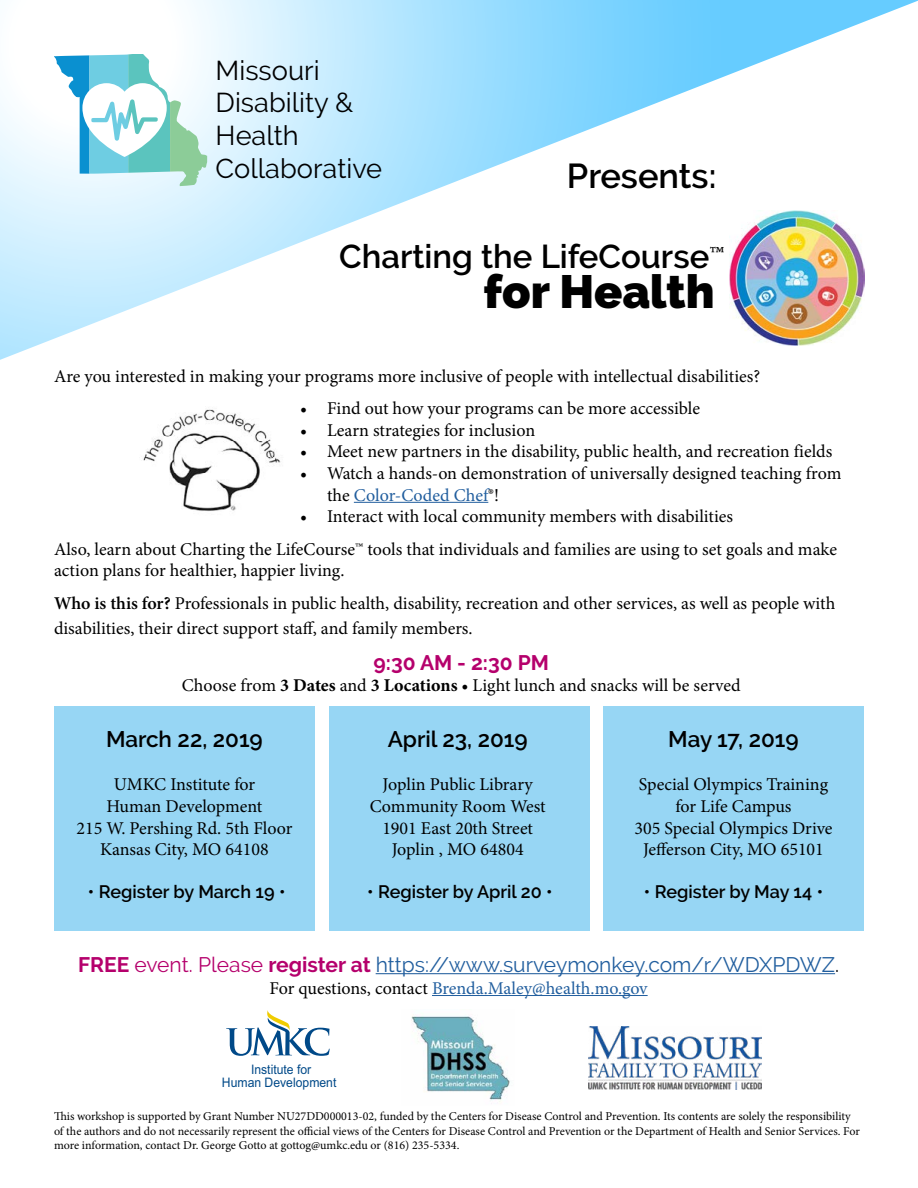
<style>
.page{position:relative;width:918px;height:1188px;background:#fff}
.page>*{position:absolute;margin:0;border:0;box-sizing:border-box;transform-origin:0 0}
.t1{font:900 46.5px "Raleway";color:#000}
.t2{font:600 34.5px "Raleway";color:#000}
.t3{font:600 33px "Raleway";color:#000}
.t4{font:27.15px/32.7px "Raleway";color:#000}
.t5{font:600 22.5px "Raleway";color:#000}
.t6{font:21px "Raleway";color:#215e9e}
.t7{font:700 21px "Raleway";color:#b5006c}
.t8{font:18px/21.6px "Minion Pro";color:#000;text-align:center}
.t9{font:600 18px "Raleway";color:#000}
.t10{font:18px "Minion Pro";letter-spacing:-.005em;color:#215e9e}
.t11{font:13.05px/13px "Arial";color:#004988;text-align:center;scale:.93 1}
.t12{font:12px/14.4px "Minion Pro";letter-spacing:-.005em;color:#000}
.s1{font-family:"Minion Pro";font-weight:400}
.s2{color:#215e9e}
.s3{font-weight:600}
.s4{font-weight:700}
.s5{font-weight:700;color:#b5006c}
.s6{color:#b5006c}
.s7{color:#000}
</style>
<div class="page">
<svg style="left:0;top:0;width:918px;height:360px"></svg>
<svg style="left:54px;top:54px;width:153px;height:132px"></svg>
<img style="left:729px;top:211px;width:135px;height:135px">
<div style="left:54px;top:706px;width:261px;height:224px;background:#97d6f4"></div>
<div style="left:329px;top:706px;width:261px;height:224px;background:#97d6f4"></div>
<div style="left:603px;top:706px;width:261px;height:224px;background:#97d6f4"></div>
<hr style="left:354px;top:502px;width:134px;height:1px;background:#215e9e">
<img style="left:143px;top:409px;width:138px;height:102px">
<hr style="left:376px;top:973px;width:459px;height:1px;background:#215e9e">
<hr style="left:432px;top:995px;width:216px;height:1px;background:#215e9e">
<img style="left:411px;top:1016px;width:99px;height:88px">
<svg style="left:226px;top:1010px;width:104px;height:46px"></svg>
<img style="left:588px;top:1026px;width:174px;height:63px">
<p class="t4" style="left:216px;top:54px;width:168px">Missouri<br>Disability &amp;<br>Health<br>Collaborative</p>
<p class="t2" style="left:567px;top:156px;width:151px">Presents:</p>
<p class="t3" style="left:339px;top:237px;width:387px">Charting the LifeCourse<span class="s1">™</span></p>
<p class="t1" style="left:484px;top:265px;width:233px">for Health</p>
<p class="t8" style="left:54px;top:365px;width:708px">Are you interested in making your programs more inclusive of people with intellectual disabilities?</p>
<p class="t8" style="left:300px;top:398px;width:402px">• Find out how your programs can be more accessible</p>
<p class="t8" style="left:300px;top:419px;width:237px">• Learn strategies for inclusion</p>
<p class="t8" style="left:300px;top:441px;width:534px">• Meet new partners in the disability, public health, and recreation fields</p>
<p class="t8" style="left:327px;top:462px;width:516px;text-align:left;text-indent:-27px">• Watch a hands-on demonstration of universally designed teaching from the <span class="s2">Color-Coded Chef</span>®!</p>
<p class="t8" style="left:300px;top:506px;width:435px">• Interact with local community members with disabilities</p>
<p class="t8" style="left:54px;top:538px;width:785px;text-align:left">Also, learn about Charting the LifeCourse™ tools that individuals and families are using to set goals and make action plans for healthier, happier living.</p>
<p class="t8" style="left:54px;top:590px;width:783px;line-height:25.2px;text-align:left"><span class="s3">Who is this for?</span> Professionals in public health, disability, recreation and other services, as well as people with disabilities, their direct support staff, and family members.</p>
<p class="t7" style="left:373px;top:650px;width:177px">9:30 AM - 2:30 PM</p>
<p class="t8" style="left:182px;top:675px;width:560px">Choose from <span class="s4">3 Dates</span> and <span class="s4">3 Locations</span> • Light lunch and snacks will be served</p>
<p class="t5" style="left:106px;top:726px;width:158px">March 22, 2019</p>
<p class="t8" style="left:107px;top:774px;width:157px">UMKC Institute for<br>Human Development</p>
<p class="t8" style="left:77px;top:817px;width:217px">215 W. Pershing Rd. 5th Floor</p>
<p class="t8" style="left:100px;top:839px;width:170px">Kansas City, MO 64108</p>
<p class="t9" style="left:88px;top:882px;width:199px">• Register by March 19 •</p>
<p class="t5" style="left:388px;top:726px;width:142px">April 23, 2019</p>
<p class="t8" style="left:383px;top:774px;width:152px">Joplin Public Library</p>
<p class="t8" style="left:370px;top:796px;width:178px">Community Room West</p>
<p class="t8" style="left:382px;top:817px;width:152px">1901 East 20th Street<br>Joplin , MO 64804</p>
<p class="t9" style="left:367px;top:882px;width:187px">• Register by April 20 •</p>
<p class="t5" style="left:668px;top:726px;width:132px">May 17, 2019</p>
<p class="t8" style="left:634px;top:774px;width:200px">Special Olympics Training for Life Campus<br>305 Special Olympics Drive</p>
<p class="t8" style="left:643px;top:839px;width:182px">Jefferson City, MO 65101</p>
<p class="t9" style="left:644px;top:882px;width:181px">• Register by May 14 •</p>
<p class="t6" style="left:78px;top:953px;width:762px"><span class="s5">FREE</span> <span class="s6">event. Please</span> <span class="s5">register at</span> https://www.surveymonkey.com/r/WDXPDWZ<span class="s7">.</span></p>
<p class="t10" style="left:270px;top:976px;width:380px"><span class="s7">For questions, contact</span> Brenda.Maley@health.mo.gov</p>
<p class="t11" style="left:222px;top:1063px;width:125px">Institute for<br>Human Development</p>
<p class="t12" style="left:54px;top:1109px;width:807px">This workshop is supported by Grant Number NU27DD000013-02, funded by the Centers for Disease Control and Prevention. Its contents are solely the responsibility of the authors and do not necessarily represent the official views of the Centers for Disease Control and Prevention or the Department of Health and Senior Services. For more information, contact Dr. George Gotto at gottog@umkc.edu or (816) 235-5334.</p>
</div>
